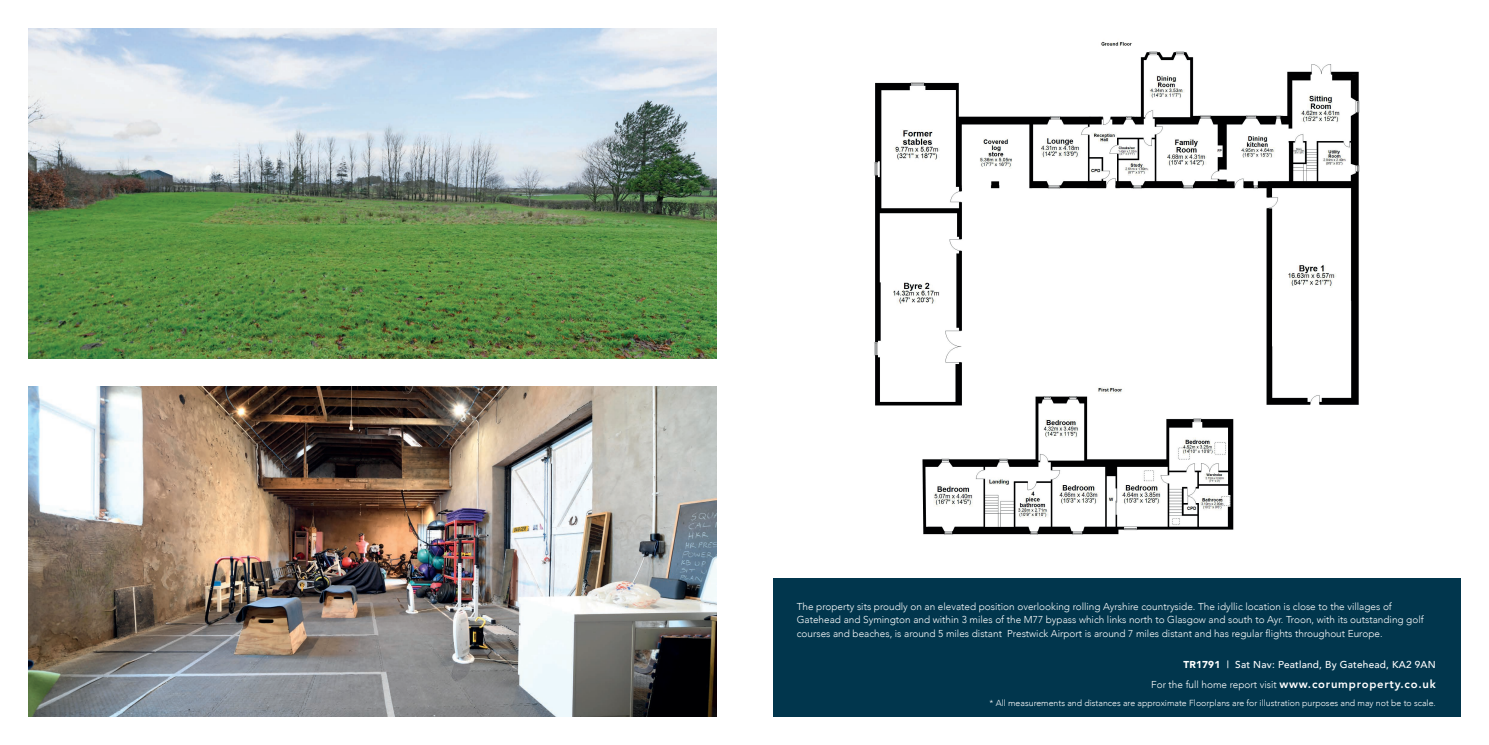
<style>
.page{position:relative;width:1489px;height:745px;background:#fff}
.page>*{position:absolute;margin:0;border:0;box-sizing:border-box;transform-origin:0 0}
.t1{font:300 10px/13.8px "Avenir";color:#fff}
.t2{font:500 10px/20px "Avenir";letter-spacing:.02em;color:#fff;text-align:right}
.t3{font:300 8.75px "Avenir";color:#fff}
.s1{font-weight:900}
.s2{font-weight:300}
.s3{font-weight:800;font-size:11.25px}
</style>
<div class="page">
<div style="left:772px;top:577px;width:688px;height:139px;background:#01364d"></div>
<img style="left:28px;top:386px;width:688px;height:330px">
<img style="left:28px;top:28px;width:688px;height:330px">
<img style="left:874px;top:42px;width:486px;height:364px">
<img style="left:915px;top:383px;width:325px;height:152px">
<p class="t1" style="left:796px;top:599px;width:628px">The property sits proudly on an elevated position overlooking rolling Ayrshire countryside. The idyllic location is close to the villages of<br>Gatehead and Symington and within 3 miles of the M77 bypass which links north to Glasgow and south to Ayr. Troon, with its outstanding golf courses and beaches, is around 5 miles distant Prestwick Airport is around 7 miles distant and has regular flights throughout Europe.</p>
<p class="t2" style="left:1151px;top:653px;width:286px"><span class="s1">TR1791</span> | Sat Nav: Peatland, By Gatehead, KA2 9AN<br><span class="s2">For the full home report visit</span> <span class="s3">www.corumproperty.co.uk</span></p>
<p class="t3" style="left:989px;top:697px;width:448px">* All measurements and distances are approximate Floorplans are for illustration purposes and may not be to scale.</p>
</div>
